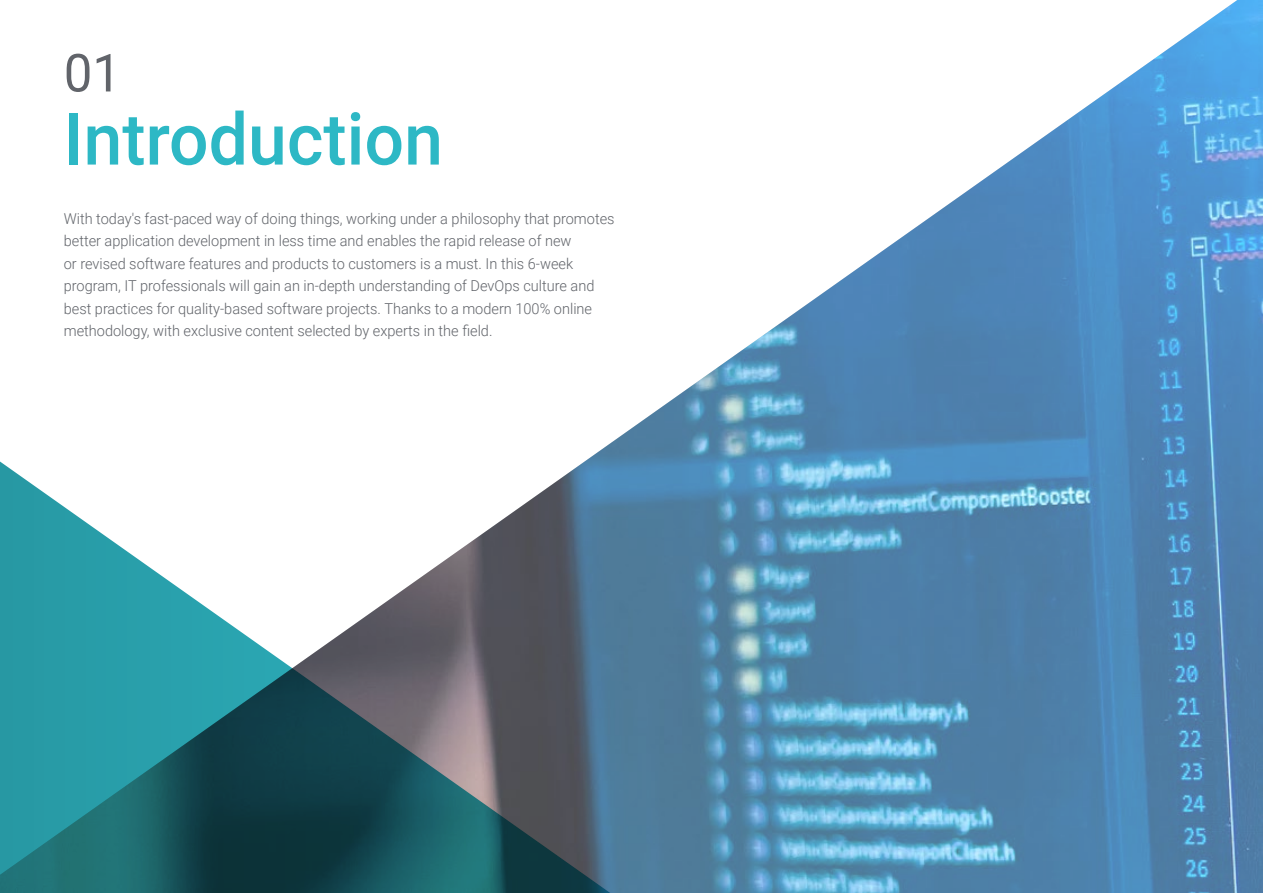
<style>
.page{position:relative;width:1263px;height:893px;background:#fff}
.page>*{position:absolute;margin:0;border:0;box-sizing:border-box;transform-origin:0 0}
.t1{font:500 72px "Roboto";color:#2db8c5}
.t2{font:52.5px "Roboto";color:#61646a}
.t3{font:300 15px/22.5px "Roboto";color:#61646a}
</style>
<div class="page">
<img style="left:606px;top:0;width:657px;height:893px">
<svg style="left:0;top:446px;width:640px;height:447px"></svg>
<h2 class="t2" style="left:64px;top:36px;width:59px">01</h2>
<h1 class="t1" style="left:64px;top:89px;width:381px">Introduction</h1>
<p class="t3" style="left:64px;top:207px;width:552px">With today's fast-paced way of doing things, working under a philosophy that promotes better application development in less time and enables the rapid release of new<br>or revised software features and products to customers is a must. In this 6-week program, IT professionals will gain an in-depth understanding of DevOps culture and best practices for quality-based software projects. Thanks to a modern 100% online methodology, with exclusive content selected by experts in the field.</p>
</div>
